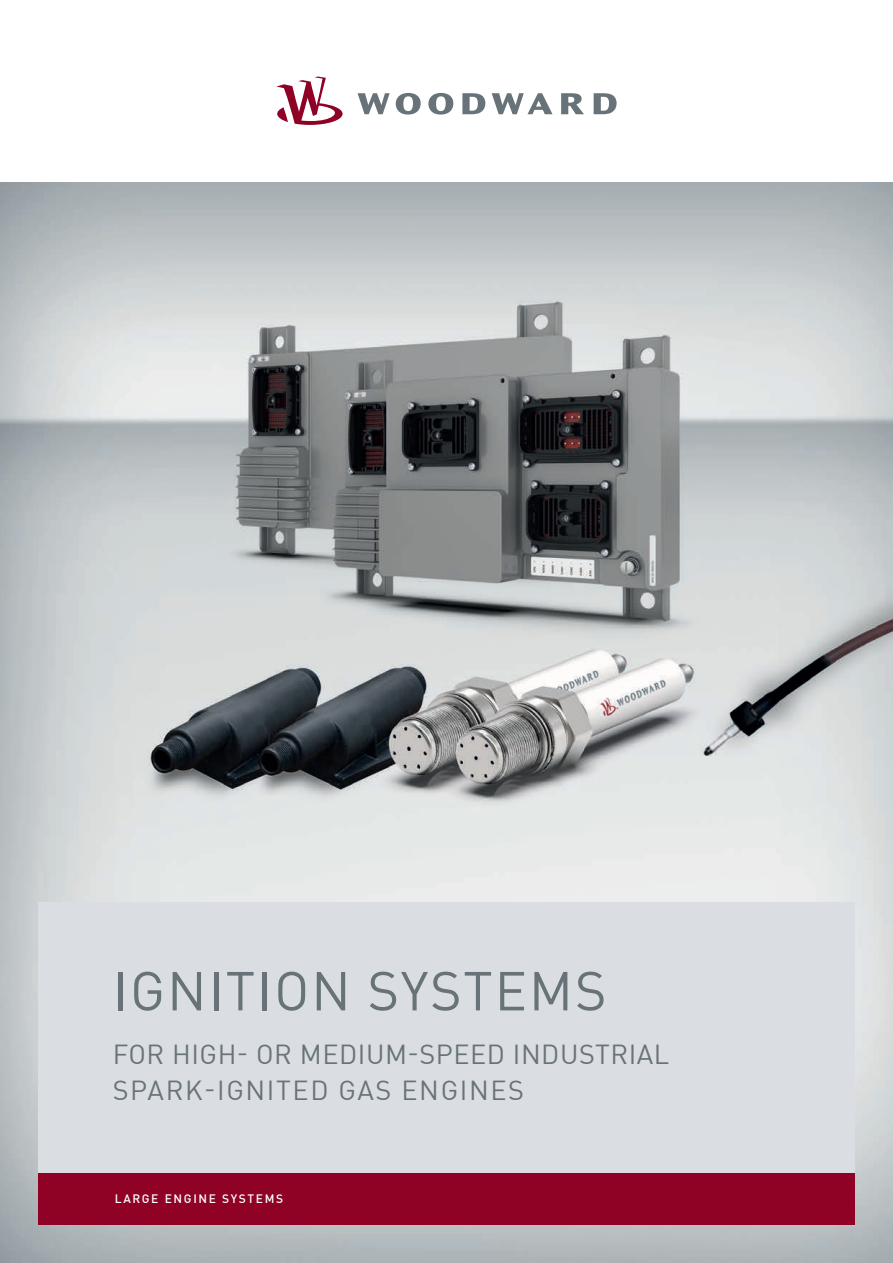
<style>
.page{position:relative;width:893px;height:1263px;background:#fff}
.page>*{position:absolute;margin:0;border:0;box-sizing:border-box;transform-origin:0 0}
._01_Headline_36{font:54px "DINOT";letter-spacing:.035em;color:#687379}
._01_Headline_18{font:27px/36px "DINOT";letter-spacing:.02em;color:#687379}
.Footer_8{font:500 12px "DINOT";letter-spacing:.135em;color:#fff}
</style>
<div class="page">
<svg style="left:358px;top:93px;width:259px;height:22px"></svg>
<svg style="left:276px;top:77px;width:67px;height:48px"></svg>
<img style="left:0;top:182px;width:893px;height:1081px">
<div style="left:38px;top:1172px;width:817px;height:53px;background:#900126"></div>
<div style="left:38px;top:902px;width:817px;height:270px;background:#dadee2"></div>
<p class="_01_Headline_36" style="left:113px;top:950px;width:495px">IGNITION SYSTEMS</p>
<p class="_01_Headline_18" style="left:113px;top:1034px;width:558px">FOR HIGH- OR MEDIUM-SPEED INDUSTRIAL<br>SPARK-IGNITED GAS ENGINES</p>
<p class="Footer_8" style="left:115px;top:1189px;width:170px">LARGE ENGINE SYSTEMS</p>
</div>
